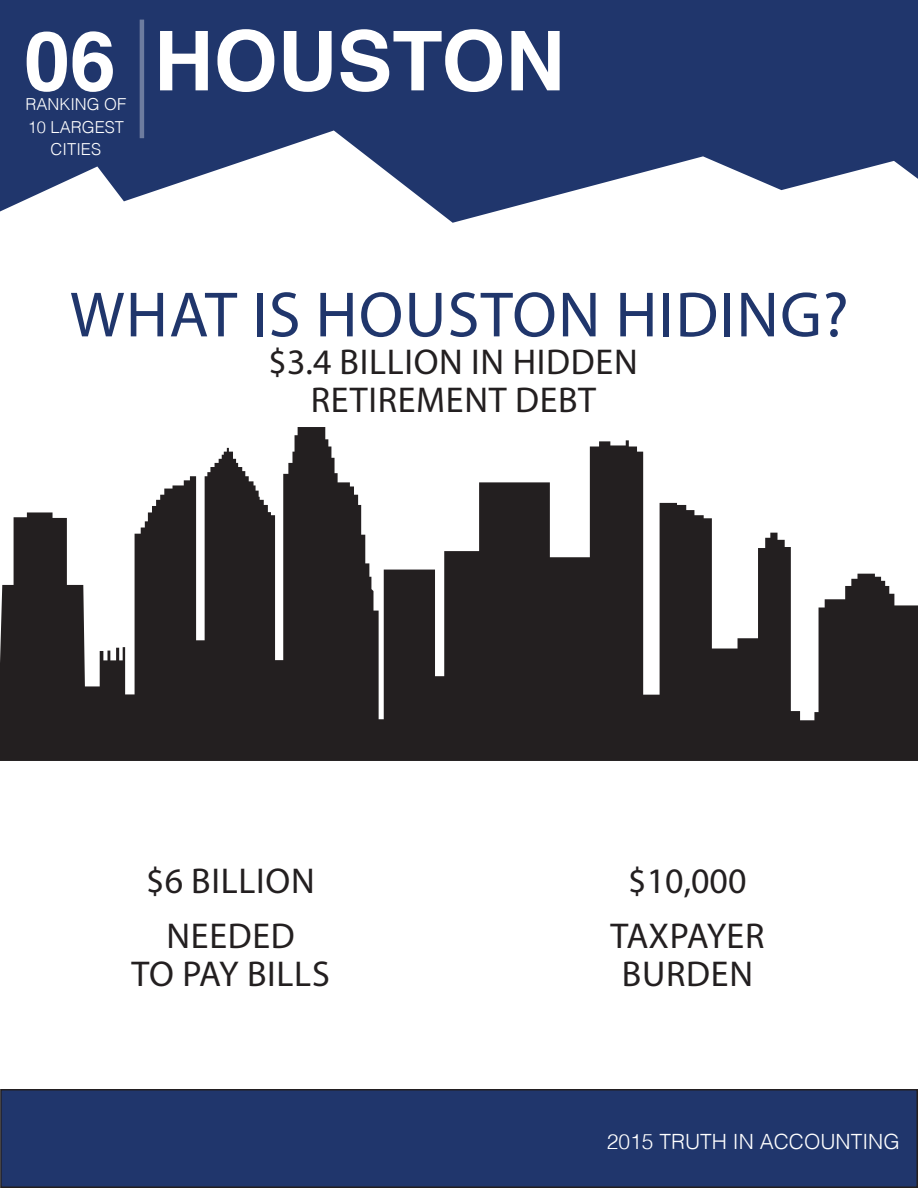
<style>
.page{position:relative;width:918px;height:1188px;background:#fff}
.page>*{position:absolute;margin:0;border:0;box-sizing:border-box;transform-origin:0 0}
.t1{font:700 82.5px "Helvetica";color:#fff}
.t2{font:64.5px "Myriad Pro";letter-spacing:.02em;color:#20366c}
.t3{font:36px/37.5px "Myriad Pro";letter-spacing:.02em;color:#231f20;text-align:center}
.t4{font:36px/55.5px "Myriad Pro";color:#231f20;text-align:center}
.t5{font:300 21px "Helvetica";color:#fff}
.t6{font:300 16.5px/22.2px "Helvetica";color:#fff;text-align:center}
</style>
<div class="page">
<div style="left:1px;top:1090px;width:916px;height:97px;background:#20366c"></div>
<div style="left:0;top:1089px;width:918px;height:99px;border:2px solid #231f20"></div>
<svg style="left:0;top:0;width:918px;height:223px;fill:#20366c"></svg>
<hr style="left:140px;top:20px;width:4px;height:118px;background:#6d7c9f">
<svg style="left:0;top:427px;width:918px;height:334px;fill:#231f20"></svg>
<h1 class="t1" style="left:24px;top:27px;width:93px">06</h1>
<p class="t6" style="left:25px;top:95px;width:102px">RANKING OF</p>
<p class="t6" style="left:28px;top:117px;width:98px">10 LARGEST<br>CITIES</p>
<h1 class="t1" style="left:154px;top:27px;width:413px">HOUSTON</h1>
<h2 class="t2" style="left:70px;top:275px;width:780px">WHAT IS HOUSTON HIDING?</h2>
<p class="t3" style="left:269px;top:343px;width:371px">$3.4 BILLION IN HIDDEN<br>RETIREMENT DEBT</p>
<p class="t3" style="left:146px;top:861px;width:170px">$6 BILLION</p>
<p class="t4" style="left:610px;top:852px;width:155px">$10,000<br>TAXPAYER</p>
<p class="t3" style="left:622px;top:954px;width:133px">BURDEN</p>
<p class="t3" style="left:132px;top:917px;width:200px">NEEDED<br>TO PAY BILLS</p>
<p class="t5" style="left:607px;top:1133px;width:294px">2015 TRUTH IN ACCOUNTING</p>
</div>
